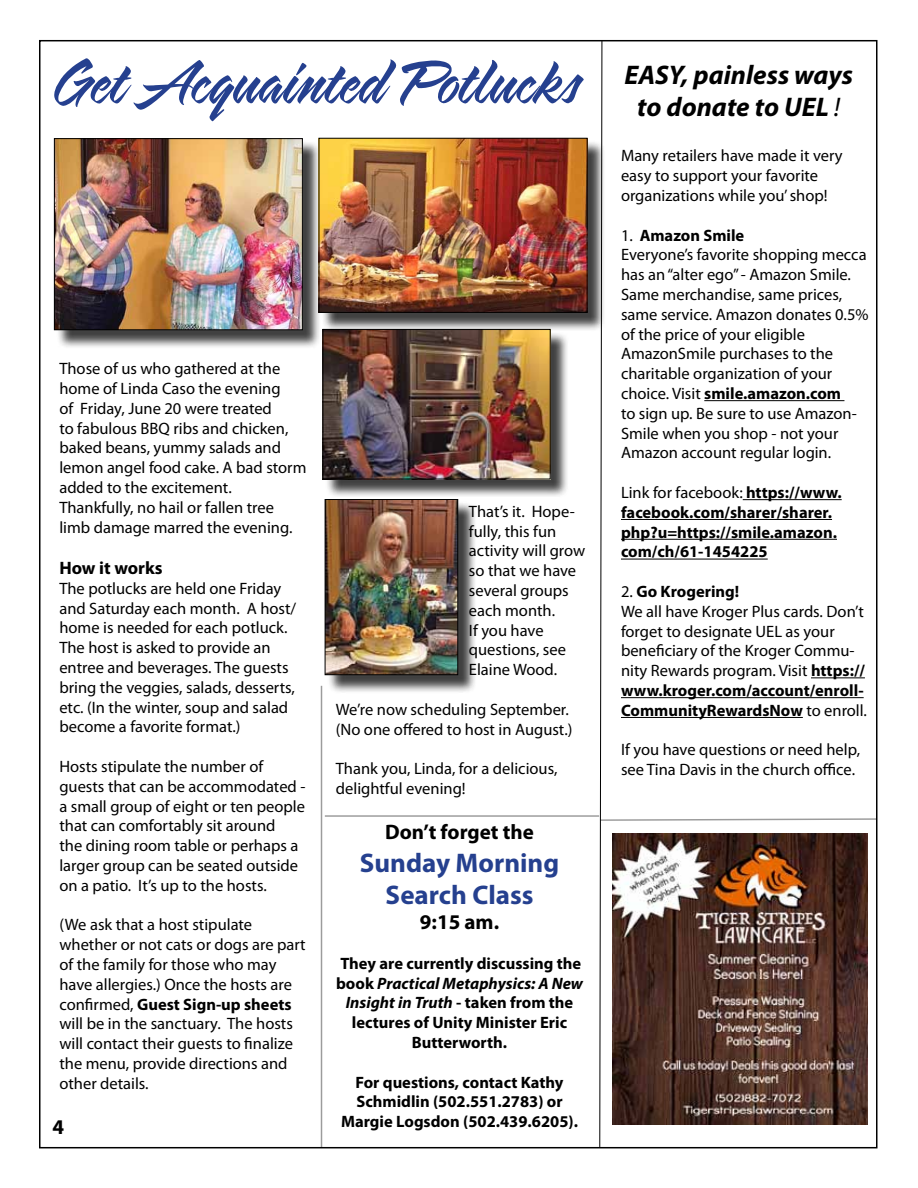
<style>
.page{position:relative;width:918px;height:1188px;background:#fff}
.page>*{position:absolute;margin:0;border:0;box-sizing:border-box;transform-origin:0 0}
.t1{font:72px "Sarah Script";letter-spacing:-.015em;color:#25408f}
.t2{font:italic 700 27px "Myriad Pro";color:#000}
.t3{font:700 27px/32.4px "Myriad Pro";color:#25408f;text-align:center}
.t4{font:700 21px "Myriad Pro";color:#000}
.t5{font:700 18px "Myriad Pro";letter-spacing:-.005em;color:#000}
.t6{font:16.5px/19.8px "Myriad Pro";color:#000}
.t7{font:700 16.5px/19.8px "Myriad Pro";color:#000;text-align:center}
.s1{font-weight:700}
.s2{font-style:italic}
.s3{font-weight:400}
</style>
<div class="page">
<div style="left:327px;top:501px;width:150px;height:193px;background:#000;opacity:.75"></div>
<img style="left:327px;top:501px;width:129px;height:172px">
<div style="left:325px;top:499px;width:133px;height:176px;border:1px solid #000"></div>
<hr style="left:325px;top:815px;width:274px;height:2px;background:#000">
<svg style="left:599px;top:40px;width:279px;height:1108px"></svg>
<div style="left:325px;top:331px;width:244px;height:167px;background:#000;opacity:.75"></div>
<img style="left:325px;top:331px;width:224px;height:146px">
<div style="left:323px;top:329px;width:228px;height:150px;border:1px solid #000"></div>
<div style="left:56px;top:140px;width:265px;height:209px;background:#000;opacity:.75"></div>
<img style="left:56px;top:140px;width:245px;height:188px">
<div style="left:54px;top:138px;width:249px;height:192px;border:1px solid #000"></div>
<div style="left:321px;top:140px;width:285px;height:191px;background:#000;opacity:.75"></div>
<img style="left:321px;top:140px;width:265px;height:171px">
<div style="left:319px;top:138px;width:269px;height:175px;border:1px solid #000"></div>
<hr style="left:321px;top:686px;width:1px;height:462px;background:#000">
<h1 class="t1" style="left:57px;top:43px;width:527px">Get Acquainted Potlucks</h1>
<p class="t6" style="left:59px;top:358px;width:249px">Those of us who gathered at the home of Linda Caso the evening<br>of Friday, June 20 were treated<br>to fabulous BBQ ribs and chicken, baked beans, yummy salads and lemon angel food cake. A bad storm added to the excitement.<br>Thankfully, no hail or fallen tree limb damage marred the evening.</p>
<p class="t5" style="left:59px;top:556px;width:105px">How it works</p>
<p class="t6" style="left:59px;top:578px;width:238px">The potlucks are held one Friday and Saturday each month. A host/ home is needed for each potluck.<br>The host is asked to provide an entree and beverages. The guests bring the veggies, salads, desserts, etc. (In the winter, soup and salad become a favorite format.)</p>
<p class="t6" style="left:59px;top:756px;width:248px">Hosts stipulate the number of guests that can be accommodated - a small group of eight or ten people that can comfortably sit around<br>the dining room table or perhaps a larger group can be seated outside on a patio. It’s up to the hosts.</p>
<p class="t6" style="left:59px;top:915px;width:248px">(We ask that a host stipulate whether or not cats or dogs are part of the family for those who may have allergies.) Once the hosts are confirmed, <span class="s1">Guest Sign-up sheets </span>will be in the sanctuary. The hosts will contact their guests to finalize the menu, provide directions and other details.</p>
<p class="t4" style="left:53px;top:1114px;width:13px">4</p>
<p class="t6" style="left:469px;top:501px;width:118px">That’s it. Hope&shy;fully, this fun activity will grow so that we have several groups each month.<br>If you have questions, see<br>Elaine Wood.</p>
<p class="t6" style="left:336px;top:699px;width:238px">We’re now scheduling September. (No one offered to host in August.)</p>
<p class="t6" style="left:336px;top:758px;width:223px">Thank you, Linda, for a delicious, delightful evening!</p>
<p class="t4" style="left:385px;top:818px;width:150px">Don’t forget the</p>
<h2 class="t3" style="left:360px;top:845px;width:201px">Sunday Morning<br>Search Class</h2>
<p class="t4" style="left:420px;top:908px;width:81px">9:15 am.</p>
<p class="t7" style="left:336px;top:953px;width:249px">They are currently discussing the book <span class="s2">Practical Metaphysics: A New<br>Insight in Truth</span> - taken from the lectures of Unity Minister Eric<br>Butterworth.</p>
<p class="t7" style="left:341px;top:1072px;width:238px">For questions, contact Kathy<br>Schmidlin (502.551.2783) or<br>Margie Logsdon (502.439.6205).</p>
<h2 class="t2" style="left:624px;top:57px;width:230px">EASY, painless ways</h2>
<h2 class="t2" style="left:637px;top:90px;width:204px">to donate to UEL <span class="s3">!</span></h2>
<p class="t6" style="left:621px;top:146px;width:223px">Many retailers have made it very easy to support your favorite organizations while you’ shop!</p>
<p class="t6" style="left:621px;top:225px;width:249px">1. <span class="s1">Amazon Smile<br></span>Everyone’s favorite shopping mecca has an “alter ego” - Amazon Smile.<br>Same merchandise, same prices, same service. Amazon donates 0.5% of the price of your eligible<br>AmazonSmile purchases to the charitable organization of your choice. Visit <span class="s1">smile.amazon.com<br></span>to sign up. Be sure to use Amazon-<br>Smile when you shop - not your<br>Amazon account regular login.</p>
<p class="t7" style="left:621px;top:482px;width:222px;text-align:left"><span class="s3">Link for facebook:</span> https://www. facebook.com/sharer/sharer. php?u=https://smile.amazon. com/ch/61-1454225</p>
<p class="t6" style="left:621px;top:581px;width:248px">2. <span class="s1">Go Krogering!<br></span>We all have Kroger Plus cards. Don’t forget to designate UEL as your beneficiary of the Kroger Commu&shy;nity Rewards program. Visit <span class="s1">https:// www.kroger.com/account/enroll-<br>CommunityRewardsNow</span> to enroll.</p>
<p class="t6" style="left:621px;top:740px;width:241px">If you have questions or need help, see Tina Davis in the church office.</p>
</div>
